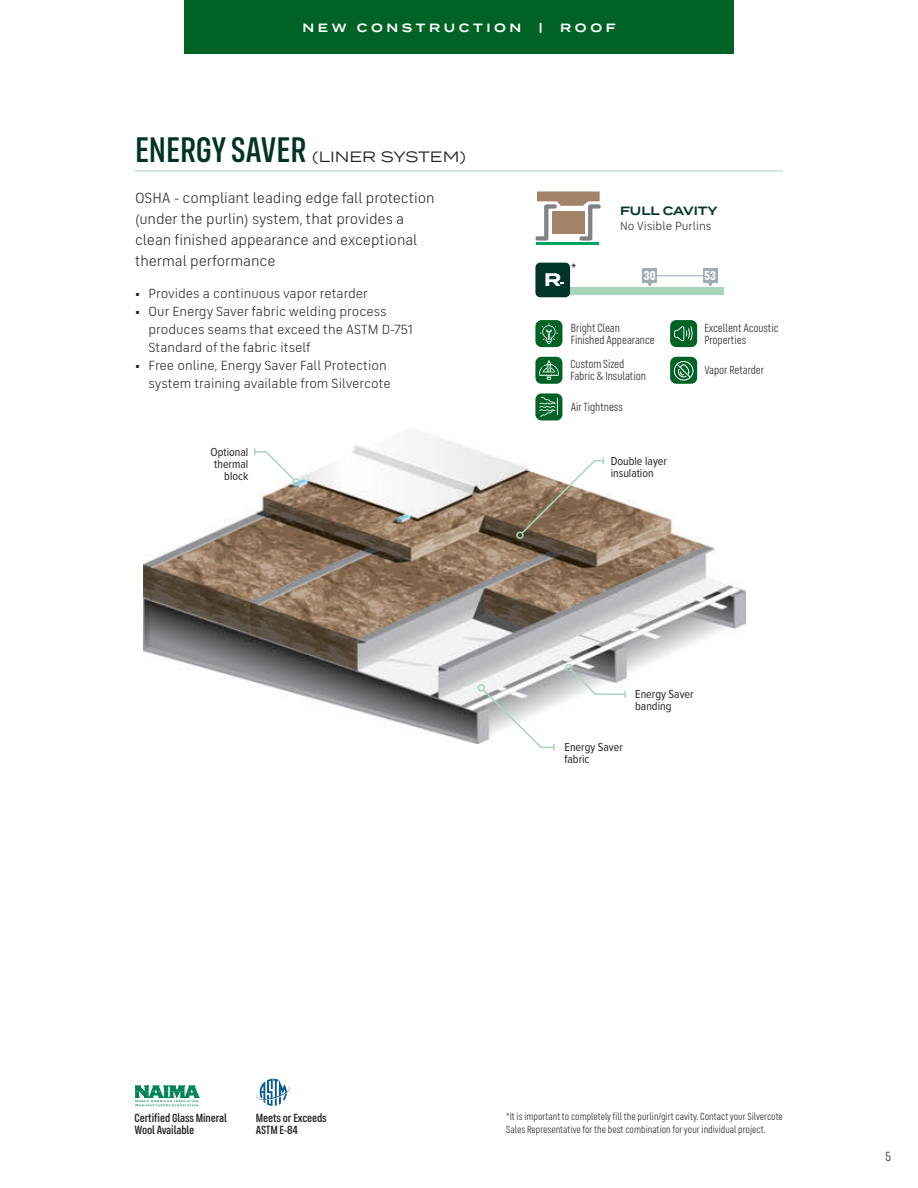
<style>
.page{position:relative;width:918px;height:1188px;background:#fff}
.page>*{position:absolute;margin:0;border:0;box-sizing:border-box;transform-origin:0 0}
.t1{font:500 36px "FS Industrie Cd";color:#003428}
.t2{font:700 18.3px "Termina";color:#fff}
.t3{font:15px/21px "FS Industrie";letter-spacing:-.005em;color:#231f20}
.t4{font:15px "Termina";color:#231f20}
.t5{font:13.5px/18px "FS Industrie";color:#231f20}
.t6{font:13.5px "FS Industrie Cd";color:#231f20}
.t7{font:700 13.05px "FS Industrie Cd";color:#fff}
.t8{font:12px/12px "FS Industrie Cd";letter-spacing:-.005em;color:#231f20}
.t9{font:12px/12.1px "Proxima Nova Cond";color:#231f20}
.t10{font:500 12px/12px "FS Industrie Cd";letter-spacing:-.01em;color:#231f20}
.t11{font:600 12px "Termina";letter-spacing:.3em;color:#fff}
.t12{font:12px "FS Industrie";color:#231f20}
.t13{font:600 12px "Termina";color:#003428}
.t14{font:10.5px/12.6px "FS Industrie Cd";color:#231f20}
.t15{font:500 9px "Termina";color:#231f20}
</style>
<div class="page">
<div style="left:184px;top:0;width:550px;height:54px;background:#006224"></div>
<hr style="left:135px;top:170px;width:648px;height:1px;background:#a7d7b8">
<svg style="left:135px;top:1086px;width:64px;height:21px"></svg>
<svg style="left:256px;top:1079px;width:34px;height:27px"></svg>
<div style="left:535px;top:320px;width:27px;height:27px;background:#006224;border-radius:6px"></div>
<svg style="left:540px;top:323px;width:18px;height:21px"></svg>
<div style="left:670px;top:357px;width:27px;height:27px;background:#006224;border-radius:6px"></div>
<svg style="left:674px;top:361px;width:19px;height:20px"></svg>
<div style="left:535px;top:357px;width:27px;height:27px;background:#006224;border-radius:6px"></div>
<svg style="left:539px;top:360px;width:20px;height:20px"></svg>
<div style="left:670px;top:320px;width:27px;height:27px;background:#006224;border-radius:6px"></div>
<svg style="left:674px;top:326px;width:19px;height:15px"></svg>
<svg style="left:535px;top:393px;width:27px;height:27px"></svg>
<img style="left:144px;top:431px;width:602px;height:312px">
<svg style="left:253px;top:448px;width:43px;height:34px"></svg>
<div style="left:292px;top:478px;width:8px;height:8px;border:2px solid #a7d7b8;border-radius:50%"></div>
<svg style="left:520px;top:457px;width:85px;height:78px"></svg>
<div style="left:516px;top:531px;width:8px;height:8px;border:2px solid #a7d7b8;border-radius:50%"></div>
<svg style="left:481px;top:688px;width:75px;height:63px"></svg>
<div style="left:478px;top:684px;width:7px;height:8px;border:2px solid #a7d7b8;border-radius:50%"></div>
<svg style="left:569px;top:668px;width:58px;height:30px"></svg>
<div style="left:565px;top:664px;width:8px;height:7px;border:2px solid #a7d7b8;border-radius:50%"></div>
<div style="left:566px;top:288px;width:158px;height:7px;background:#a7d7b8"></div>
<div style="left:535px;top:263px;width:35px;height:34px;background:#003428;border-radius:5px"></div>
<hr style="left:650px;top:275px;width:55px;height:1px;background:#9faab2">
<svg style="left:707px;top:282px;width:6px;height:5px"></svg>
<div style="left:703px;top:268px;width:15px;height:14px;background:#9faab2"></div>
<svg style="left:647px;top:282px;width:6px;height:5px"></svg>
<div style="left:642px;top:268px;width:15px;height:14px;background:#9faab2"></div>
<svg style="left:535px;top:191px;width:66px;height:50px"></svg>
<hr style="left:536px;top:242px;width:63px;height:2px;background:#00a65f">
<p class="t11" style="left:303px;top:19px;width:220px">NEW CONSTRUCTION</p>
<p class="t11" style="left:539px;top:19px;width:5px">|</p>
<p class="t11" style="left:560px;top:19px;width:57px">ROOF</p>
<h1 class="t1" style="left:135px;top:128px;width:173px">ENERGY SAVER</h1>
<p class="t4" style="left:312px;top:146px;width:155px">(LINER SYSTEM)</p>
<p class="t3" style="left:135px;top:187px;width:301px">OSHA - compliant leading edge fall protection (under the purlin) system, that provides a clean finished appearance and exceptional thermal performance</p>
<p class="t5" style="left:135px;top:285px;width:235px">• Provides a continuous vapor retarder</p>
<p class="t5" style="left:148px;top:303px;width:266px;text-indent:-14px">• Our Energy Saver fabric welding process produces seams that exceed the ASTM D-751<br>Standard of the fabric itself</p>
<p class="t5" style="left:148px;top:357px;width:244px;text-indent:-14px">• Free online, Energy Saver Fall Protection system training available from Silvercote</p>
<h2 class="t2" style="left:544px;top:266px;width:19px">R</h2>
<p class="t15" style="left:571px;top:260px;width:7px">*</p>
<p class="t13" style="left:620px;top:202px;width:99px">FULL CAVITY</p>
<p class="t12" style="left:620px;top:219px;width:93px">No Visible Purlins</p>
<p class="t7" style="left:644px;top:267px;width:13px">30</p>
<p class="t7" style="left:705px;top:267px;width:13px">53</p>
<p class="t8" style="left:571px;top:322px;width:86px">Bright Clean<br>Finished Appearance</p>
<p class="t8" style="left:571px;top:358px;width:77px">Custom Sized<br>Fabric &amp; Insulation</p>
<p class="t8" style="left:571px;top:401px;width:53px">Air Tightness</p>
<p class="t8" style="left:704px;top:322px;width:76px">Excellent Acoustic<br>Properties</p>
<p class="t8" style="left:704px;top:364px;width:61px">Vapor Retarder</p>
<p class="t9" style="left:211px;top:445px;width:39px;text-align:right">Optional thermal block</p>
<p class="t9" style="left:611px;top:454px;width:58px">Double layer insulation</p>
<p class="t9" style="left:564px;top:740px;width:60px">Energy Saver fabric</p>
<p class="t9" style="left:635px;top:687px;width:60px">Energy Saver banding</p>
<p class="t10" style="left:135px;top:1112px;width:94px">Certified Glass Mineral<br>Wool Available</p>
<p class="t10" style="left:256px;top:1112px;width:72px">Meets or Exceeds<br>ASTM E-84</p>
<p class="t14" style="left:506px;top:1111px;width:278px">*It is important to completely fill the purlin/girt cavity. Contact your Silvercote<br>Sales Representative for the best combination for your individual project.</p>
<p class="t6" style="left:885px;top:1149px;width:7px">5</p>
</div>
